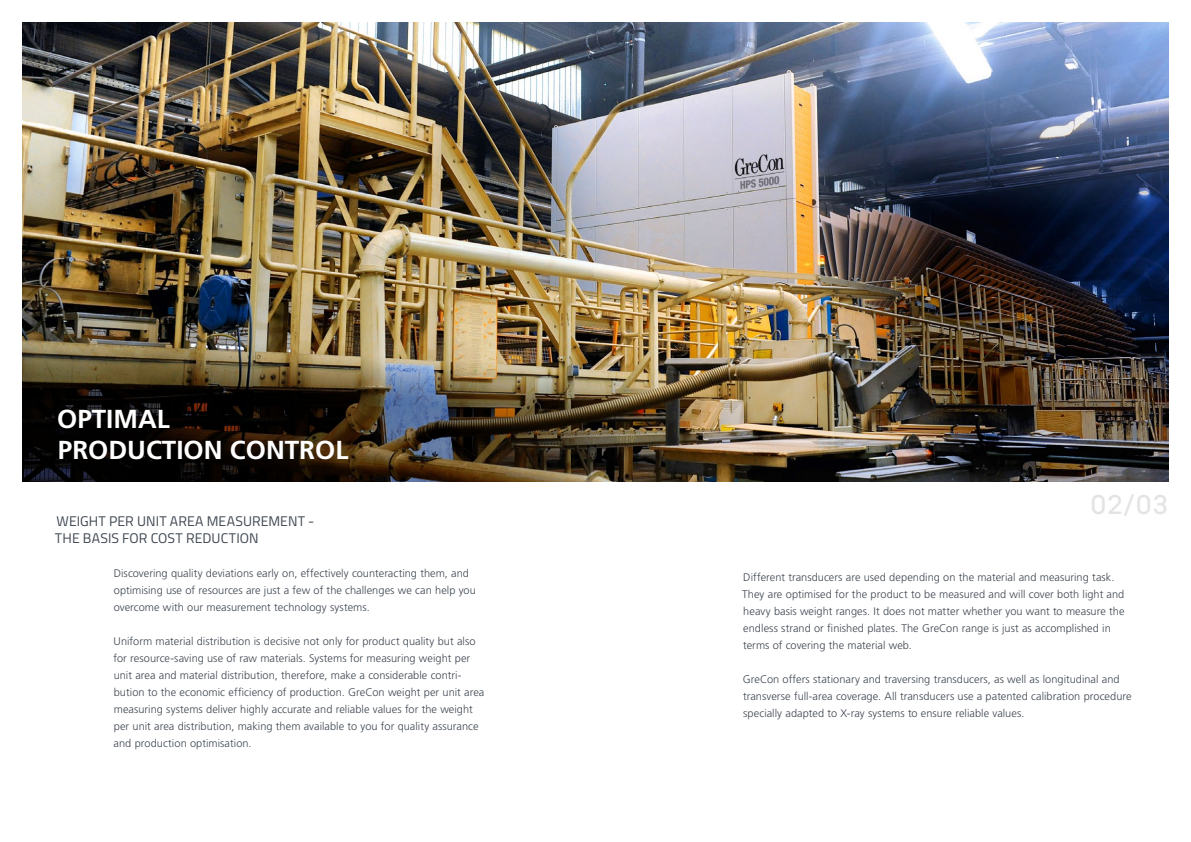
<style>
.page{position:relative;width:1191px;height:842px;background:#fff}
.page>*{position:absolute;margin:0;border:0;box-sizing:border-box;transform-origin:0 0}
.t1{font:700 26px/31.2px "Frutiger LT Std";color:#fff}
.t2{font:26px "Normal";color:#e4e2e5}
.t3{font:14px/16.8px "Titillium";letter-spacing:.005em;color:#3e4650}
.t4{font:300 11px/17px "Frutiger LT Std";letter-spacing:.005em;color:#3e4650}
</style>
<div class="page">
<img style="left:23px;top:23px;width:1145px;height:459px">
<h1 class="t1" style="left:57px;top:404px;width:293px">OPTIMAL<br>PRODUCTION CONTROL</h1>
<p class="t3" style="left:55px;top:512px;width:261px">WEIGHT PER UNIT AREA MEASUREMENT -<br>THE BASIS FOR COST REDUCTION</p>
<p class="t4" style="left:114px;top:565px;width:364px">Discovering quality deviations early on, effectively counteracting them, and optimising use of resources are just a few of the challenges we can help you overcome with our measurement technology systems.</p>
<p class="t4" style="left:114px;top:633px;width:372px">Uniform material distribution is decisive not only for product quality but also for resource-saving use of raw materials. Systems for measuring weight per unit area and material distribution, therefore, make a considerable contri&shy;bution to the economic efficiency of production. GreCon weight per unit area measuring systems deliver highly accurate and reliable values for the weight per unit area distribution, making them available to you for quality assurance and production optimisation.</p>
<h1 class="t2" style="left:1089px;top:492px;width:80px">02/03</h1>
<p class="t4" style="left:742px;top:569px;width:384px">Different transducers are used depending on the material and measuring task.<br>They are optimised for the product to be measured and will cover both light and heavy basis weight ranges. It does not matter whether you want to measure the endless strand or finished plates. The GreCon range is just as accomplished in terms of covering the material web.</p>
<p class="t4" style="left:742px;top:671px;width:390px">GreCon offers stationary and traversing transducers, as well as longitudinal and transverse full-area coverage. All transducers use a patented calibration procedure specially adapted to X-ray systems to ensure reliable values.</p>
</div>
